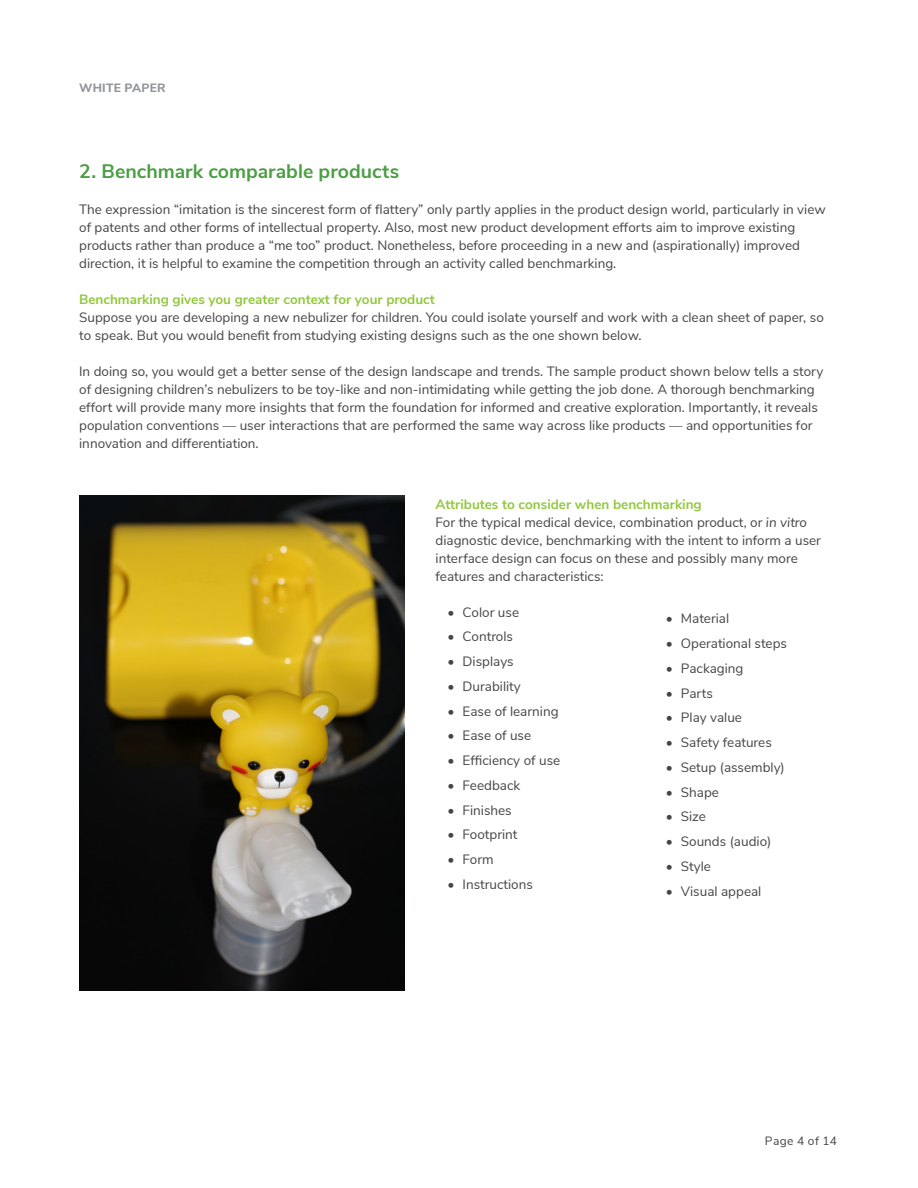
<style>
.page{position:relative;width:918px;height:1188px;background:#fff}
.page>*{position:absolute;margin:0;border:0;box-sizing:border-box;transform-origin:0 0}
.t1{font:700 19.5px "Nunito Sans";color:#4c9e45}
.t2{font:13.5px/18px "Nunito Sans";color:#454545}
.t3{font:700 13.5px "Nunito Sans";color:#92c83e}
.t4{font:800 12px "Nunito Sans";letter-spacing:.025em;color:#939598}
.t5{font:12px "Nunito Sans";letter-spacing:.035em;color:#444}
.s1{font-weight:700;color:#92c83e}
.s2{font-style:italic}
</style>
<div class="page">
<img style="left:79px;top:495px;width:326px;height:495px">
<p class="t4" style="left:79px;top:79px;width:88px">WHITE PAPER</p>
<h1 class="t1" style="left:79px;top:157px;width:322px">2. Benchmark comparable products</h1>
<p class="t2" style="left:79px;top:200px;width:748px">The expression “imitation is the sincerest form of flattery” only partly applies in the product design world, particularly in view of patents and other forms of intellectual property. Also, most new product development efforts aim to improve existing products rather than produce a “me too” product. Nonetheless, before proceeding in a new and (aspirationally) improved direction, it is helpful to examine the competition through an activity called benchmarking.</p>
<p class="t3" style="left:79px;top:290px;width:357px">Benchmarking gives you greater context for your product</p>
<p class="t2" style="left:79px;top:308px;width:746px">Suppose you are developing a new nebulizer for children. You could isolate yourself and work with a clean sheet of paper, so to speak. But you would benefit from studying existing designs such as the one shown below.</p>
<p class="t2" style="left:79px;top:362px;width:746px">In doing so, you would get a better sense of the design landscape and trends. The sample product shown below tells a story of designing children’s nebulizers to be toy-like and non-intimidating while getting the job done. A thorough benchmarking effort will provide many more insights that form the foundation for informed and creative exploration. Importantly, it reveals population conventions — user interactions that are performed the same way across like products — and opportunities for innovation and differentiation.</p>
<p class="t2" style="left:436px;top:494px;width:387px"><span class="s1">Attributes to consider when benchmarking<br></span>For the typical medical device, combination product, or <span class="s2">in vitro </span>diagnostic device, benchmarking with the intent to inform a user interface design can focus on these and possibly many more features and characteristics:</p>
<p class="t2" style="left:448px;top:602px;width:73px">• Color use</p>
<p class="t2" style="left:448px;top:627px;width:67px">• Controls</p>
<p class="t2" style="left:448px;top:652px;width:68px">• Displays</p>
<p class="t2" style="left:448px;top:676px;width:75px">• Durability</p>
<p class="t2" style="left:448px;top:701px;width:113px">• Ease of learning</p>
<p class="t2" style="left:448px;top:726px;width:85px">• Ease of use</p>
<p class="t2" style="left:448px;top:751px;width:114px">• Efficiency of use</p>
<p class="t2" style="left:448px;top:775px;width:74px">• Feedback</p>
<p class="t2" style="left:448px;top:800px;width:66px">• Finishes</p>
<p class="t2" style="left:448px;top:825px;width:71px">• Footprint</p>
<p class="t2" style="left:448px;top:850px;width:48px">• Form</p>
<p class="t2" style="left:448px;top:874px;width:87px">• Instructions</p>
<p class="t2" style="left:666px;top:609px;width:65px">• Material</p>
<p class="t2" style="left:666px;top:634px;width:123px">• Operational steps</p>
<p class="t2" style="left:666px;top:658px;width:79px">• Packaging</p>
<p class="t2" style="left:666px;top:683px;width:49px">• Parts</p>
<p class="t2" style="left:666px;top:708px;width:78px">• Play value</p>
<p class="t2" style="left:666px;top:733px;width:108px">• Safety features</p>
<p class="t2" style="left:666px;top:757px;width:121px">• Setup (assembly)</p>
<p class="t2" style="left:666px;top:782px;width:55px">• Shape</p>
<p class="t2" style="left:666px;top:807px;width:42px">• Size</p>
<p class="t2" style="left:666px;top:832px;width:107px">• Sounds (audio)</p>
<p class="t2" style="left:666px;top:856px;width:47px">• Style</p>
<p class="t2" style="left:666px;top:881px;width:97px">• Visual appeal</p>
<p class="t5" style="left:765px;top:1133px;width:74px">Page 4 of 14</p>
</div>
